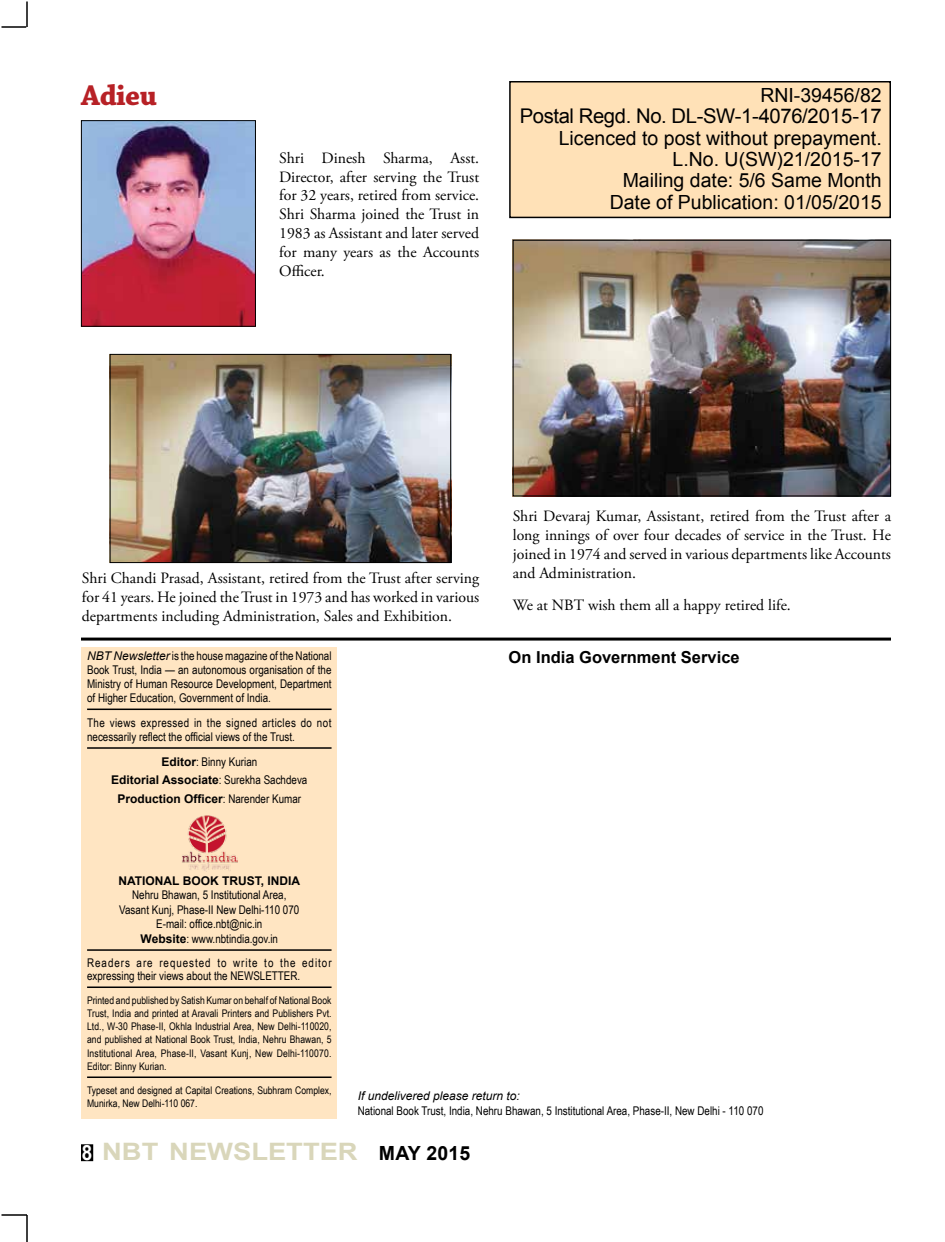
<style>
.page{position:relative;width:945px;height:1242px;background:#fff}
.page>*{position:absolute;margin:0;border:0;box-sizing:border-box;transform-origin:0 0}
.t1{font:700 30px "Chaparral Pro";letter-spacing:-.015em;color:#b72126}
.t2{font:700 24px "Arial";color:#d9d6ba;scale:1.14 1}
.t3{font:700 21px "Arial";color:#fff;scale:.9 1}
.t4{font:20.25px "Arial";letter-spacing:-.02em;color:#000}
.t5{font:19.5px/21.5px "Arial";color:#000;text-align:right}
.t6{font:700 16.5px "Arial";color:#000}
.t7{font:15.75px/18.9px "Adobe Garamond Pro";color:#000;text-align:justify}
.t8{font:12px/14px "Arial Narrow";color:#000}
.t9{font:700 12px/18.6px "Arial";color:#000;text-align:center}
.t10{font:italic 12px "Arial";color:#000}
.t11{font:10.5px/13.2px "Arial Narrow";color:#000;text-align:justify}
.s1{font-family:"Arial";font-style:italic}
.s2{font-family:"Arial";font-weight:700}
.s3{font-family:"Arial Narrow";font-weight:400}
.s4{font-size:19.5px;color:#000}
</style>
<div class="page">
<div style="left:82px;top:1146px;width:10px;height:14px;background:#000"></div>
<div style="left:81px;top:1144px;width:12px;height:17px;border:3px solid #000"></div>
<div style="left:81px;top:647px;width:256px;height:472px;background:#ffe5c2"></div>
<hr style="left:81px;top:638px;width:810px;height:3px;background:#000">
<hr style="left:87px;top:709px;width:245px;height:1px;background:#000">
<hr style="left:87px;top:747px;width:245px;height:2px;background:#000">
<hr style="left:87px;top:949px;width:245px;height:2px;background:#000">
<hr style="left:87px;top:987px;width:245px;height:1px;background:#000">
<hr style="left:87px;top:1077px;width:245px;height:1px;background:#000">
<div style="left:510px;top:82px;width:380px;height:135px;background:#ffe1b7"></div>
<div style="left:509px;top:81px;width:382px;height:137px;border:2px solid #000"></div>
<hr style="left:26px;top:2px;width:2px;height:25px;background:#000">
<hr style="left:2px;top:26px;width:24px;height:2px;background:#000">
<hr style="left:26px;top:1215px;width:2px;height:27px;background:#000">
<hr style="left:2px;top:1214px;width:25px;height:2px;background:#000">
<img style="left:182px;top:815px;width:56px;height:57px">
<img style="left:515px;top:242px;width:374px;height:252px">
<div style="left:513px;top:240px;width:378px;height:256px;border:1px solid #000"></div>
<img style="left:112px;top:356px;width:337px;height:205px">
<div style="left:110px;top:354px;width:341px;height:209px;border:1px solid #000"></div>
<img style="left:83px;top:122px;width:171px;height:203px">
<div style="left:81px;top:120px;width:175px;height:207px;border:1px solid #000"></div>
<h1 class="t1" style="left:81px;top:78px;width:77px">Adieu</h1>
<h3 class="t7" style="left:279px;top:149px;width:202px">Shri Dinesh Sharma, Asst.<br>Director, after serving the Trust for 32 years, retired from service.<br>Shri Sharma joined the Trust in 1983 as Assistant and later served for many years as the Accounts Officer.</h3>
<h3 class="t5" style="left:760px;top:84px;width:123px">RNI-39456/82</h3>
<h3 class="t4" style="left:520px;top:103px;width:363px">Postal Regd. No. DL-SW-1-4076/2015-17</h3>
<h3 class="t5" style="left:559px;top:127px;width:324px">Licenced to post without prepayment.<br>L.No. U(SW)21/2015-17<br>Mailing date: 5/6 Same Month<br>Date of Publication: 01/05/2015</h3>
<h3 class="t7" style="left:82px;top:570px;width:399px">Shri Chandi Prasad, Assistant, retired from the Trust after serving for 41 years. He joined the Trust in 1973 and has worked in various departments including Administration, Sales and Exhibition.</h3>
<p class="t8" style="left:87px;top:648px;width:246px;text-align:justify"><span class="s1">NBT Newsletter</span> is the house magazine of the National Book Trust, India — an autonomous organisation of the Ministry of Human Resource Development, Department of Higher Education, Government of India.</p>
<p class="t8" style="left:87px;top:715px;width:246px">The views expressed in the signed articles do not necessarily reflect the official views of the Trust.</p>
<p class="t8" style="left:161px;top:754px;width:97px"><span class="s2">Editor</span>: Binny Kurian</p>
<p class="t9" style="left:111px;top:771px;width:198px">Editorial Associate<span class="s3">: Surekha Sachdeva<br></span>Production Officer<span class="s3">: Narender Kumar</span></p>
<h3 class="t7" style="left:513px;top:507px;width:380px">Shri Devaraj Kumar, Assistant, retired from the Trust after a long innings of over four decades of service in the Trust. He joined in 1974 and served in various departments like Accounts and Administration.</h3>
<h3 class="t7" style="left:513px;top:596px;width:280px">We at NBT wish them all a happy retired life.</h3>
<h3 class="t6" style="left:509px;top:646px;width:233px">On India Government Service</h3>
<p class="t9" style="left:119px;top:872px;width:46px">National</p>
<p class="t9" style="left:183px;top:872px;width:117px">Book Trust, In dia</p>
<p class="t8" style="left:119px;top:888px;width:182px;line-height:14.4px;text-align:center">Nehru Bhawan, 5 Institutional Area, Vasant Kunj, Phase-II New Delhi-110 070<br>E-mail: office.nbt@nic.in<br><span class="s2">Website</span>: www.nbtindia.gov.in</p>
<p class="t8" style="left:87px;top:955px;width:246px;line-height:13.2px">Readers are requested to write to the editor expressing their views about the NEWSLETTER.</p>
<p class="t11" style="left:87px;top:993px;width:246px">Printed and published by Satish Kumar on behalf of National Book Trust, India and printed at Aravali Printers and Publishers Pvt.<br>Ltd., W-30 Phase-II, Okhla Industrial Area, New Delhi-110020, and published at National Book Trust, India, Nehru Bhawan, 5<br>Institutional Area, Phase-II, Vasant Kunj, New Delhi-110070.<br>Editor: Binny Kurian.</p>
<p class="t11" style="left:87px;top:1083px;width:246px">Typeset and designed at Capital Creations, Subhram Complex,<br>Munirka, New Delhi-110 067.</p>
<p class="t10" style="left:358px;top:1088px;width:164px">If undelivered please return to:</p>
<p class="t8" style="left:358px;top:1103px;width:407px">National Book Trust, India, Nehru Bhawan, 5 Institutional Area, Phase-II, New Delhi - 110 070</p>
<h3 class="t3" style="left:82px;top:1139px;width:13px">8</h3>
<h2 class="t2" style="left:102px;top:1136px;width:324px">NBT NEWSLETTER <span class="s4">MAY 2015</span></h2>
</div>
